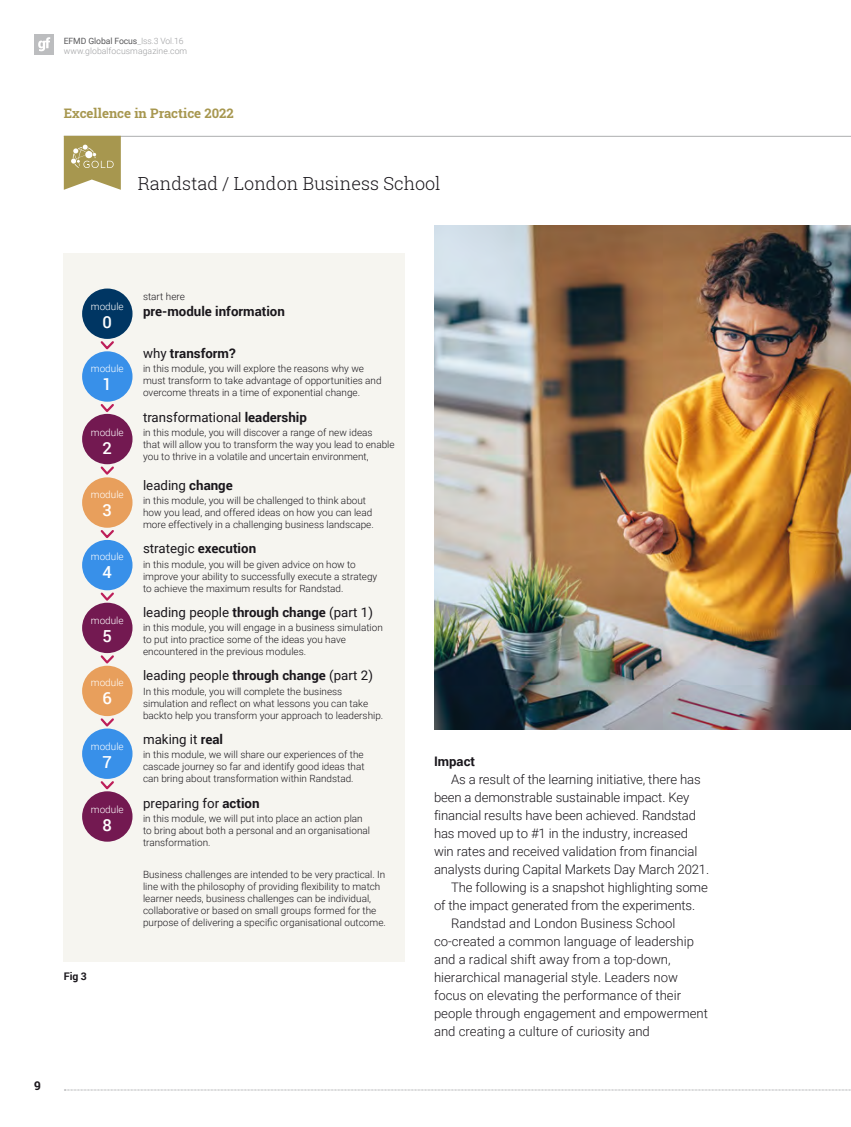
<style>
.page{position:relative;width:851px;height:1127px;background:#fff}
.page>*{position:absolute;margin:0;border:0;box-sizing:border-box;transform-origin:0 0}
.t1{font:300 18px "Roboto Slab";color:#1a171c}
.t2{font:500 16.65px "Roboto";color:#fff}
.t3{font:300 13.2px "Roboto";letter-spacing:-.01em;color:#1a171c}
.t4{font:13.2px "Roboto";color:#1a171c}
.t5{font:700 13.2px "Roboto";color:#1a171c}
.t6{font:700 13.2px "Roboto Slab";color:#a7974f}
.t7{font:700 12px "Roboto Slab";color:#1a171c}
.t8{font:700 10.5px "Roboto";color:#1a171c}
.t9{font:300 9.9px/12px "Roboto";color:#1a171c}
.t10{font:300 9.9px "Roboto";color:#fff}
.t11{font:300 8.7px/10.1px "Roboto";letter-spacing:.01em;color:#9d9ea0}
.s1{font-weight:400;color:#58585a}
.s2{font-weight:400}
.s3{font-weight:700}
</style>
<div class="page">
<div style="left:64px;top:253px;width:341px;height:708px;background:#f6f5f0"></div>
<svg style="left:64px;top:1089px;width:787px;height:1px"></svg>
<div style="left:34px;top:34px;width:20px;height:20px;background:#bcbdbf"></div>
<svg style="left:38px;top:37px;width:12px;height:14px"></svg>
<hr style="left:64px;top:136px;width:786px;height:1px;background:#b1b3b4">
<svg style="left:64px;top:136px;width:57px;height:54px;background:#b5a86c"></svg>
<img style="left:434px;top:226px;width:416px;height:504px">
<div style="left:82px;top:288px;width:50px;height:51px;background:#003663;border-radius:50%"></div>
<div style="left:82px;top:351px;width:50px;height:51px;background:#3890e9;border-radius:50%"></div>
<div style="left:82px;top:414px;width:50px;height:50px;background:#731951;border-radius:50%"></div>
<div style="left:82px;top:477px;width:50px;height:51px;background:#e89f5c;border-radius:50%"></div>
<div style="left:82px;top:540px;width:50px;height:50px;background:#3890e9;border-radius:50%"></div>
<div style="left:82px;top:603px;width:50px;height:50px;background:#731951;border-radius:50%"></div>
<div style="left:82px;top:666px;width:50px;height:50px;background:#e89f5c;border-radius:50%"></div>
<div style="left:82px;top:728px;width:50px;height:51px;background:#3890e9;border-radius:50%"></div>
<div style="left:82px;top:791px;width:50px;height:51px;background:#731951;border-radius:50%"></div>
<svg style="left:100px;top:341px;width:14px;height:11px"></svg>
<svg style="left:100px;top:404px;width:14px;height:10px"></svg>
<svg style="left:100px;top:464px;width:14px;height:11px"></svg>
<svg style="left:100px;top:530px;width:14px;height:10px"></svg>
<svg style="left:100px;top:590px;width:14px;height:13px"></svg>
<svg style="left:100px;top:653px;width:14px;height:13px"></svg>
<svg style="left:100px;top:716px;width:14px;height:13px"></svg>
<svg style="left:100px;top:781px;width:14px;height:9px"></svg>
<p class="t11" style="left:64px;top:35px;width:125px"><span class="s1">EFMD Global Focus</span>_Iss.3 Vol.16 www.globalfocusmagazine.com</p>
<h3 class="t6" style="left:64px;top:104px;width:171px">Excellence in Practice 2022</h3>
<h1 class="t1" style="left:138px;top:171px;width:304px">Randstad / London Business School</h1>
<p class="t10" style="left:91px;top:300px;width:34px">module</p>
<h2 class="t2" style="left:103px;top:311px;width:11px">0</h2>
<p class="t10" style="left:91px;top:362px;width:34px">module</p>
<h2 class="t2" style="left:103px;top:373px;width:11px">1</h2>
<p class="t10" style="left:91px;top:426px;width:34px">module</p>
<h2 class="t2" style="left:103px;top:437px;width:11px">2</h2>
<p class="t10" style="left:91px;top:488px;width:34px">module</p>
<h2 class="t2" style="left:103px;top:499px;width:11px">3</h2>
<p class="t10" style="left:91px;top:550px;width:34px">module</p>
<h2 class="t2" style="left:103px;top:561px;width:11px">4</h2>
<p class="t10" style="left:91px;top:613px;width:34px">module</p>
<h2 class="t2" style="left:103px;top:624px;width:11px">5</h2>
<p class="t10" style="left:91px;top:676px;width:34px">module</p>
<h2 class="t2" style="left:103px;top:687px;width:11px">6</h2>
<p class="t10" style="left:91px;top:740px;width:34px">module</p>
<h2 class="t2" style="left:103px;top:750px;width:11px">7</h2>
<p class="t10" style="left:91px;top:803px;width:34px">module</p>
<h2 class="t2" style="left:103px;top:814px;width:11px">8</h2>
<p class="t8" style="left:64px;top:968px;width:25px">Fig 3</p>
<p class="t9" style="left:143px;top:290px;width:43px">start here</p>
<h3 class="t5" style="left:143px;top:302px;width:143px">pre-module information</h3>
<h3 class="t5" style="left:143px;top:344px;width:94px"><span class="s2">why</span> transform?</h3>
<p class="t9" style="left:143px;top:363px;width:240px">in this module, you will explore the reasons why we must transform to take advantage of opportunities and overcome threats in a time of exponential change.</p>
<h3 class="t4" style="left:143px;top:408px;width:165px">transformational <span class="s3">leadership</span></h3>
<p class="t9" style="left:143px;top:426px;width:253px">in this module, you will discover a range of new ideas<br>that will allow you to transform the way you lead to enable you to thrive in a volatile and uncertain environment,</p>
<h3 class="t4" style="left:143px;top:476px;width:91px">leading <span class="s3">change</span></h3>
<p class="t9" style="left:143px;top:494px;width:232px">in this module, you will be challenged to think about how you lead, and offered ideas on how you can lead more effectively in a challenging business landscape.</p>
<h3 class="t4" style="left:143px;top:539px;width:115px">strategic <span class="s3">execution</span></h3>
<p class="t9" style="left:143px;top:558px;width:236px">in this module, you will be given advice on how to improve your ability to successfully execute a strategy to achieve the maximum results for Randstad.</p>
<h3 class="t4" style="left:143px;top:603px;width:231px">leading people <span class="s3">through change</span> (part 1)</h3>
<p class="t9" style="left:143px;top:621px;width:241px">in this module, you will engage in a business simulation to put into practice some of the ideas you have encountered in the previous modules.</p>
<h3 class="t4" style="left:143px;top:666px;width:231px">leading people <span class="s3">through change</span> (part 2)</h3>
<p class="t9" style="left:143px;top:685px;width:242px">In this module, you will complete the business simulation and reflect on what lessons you can take backto help you transform your approach to leadership.</p>
<h3 class="t4" style="left:143px;top:730px;width:82px">making it <span class="s3">real</span></h3>
<p class="t9" style="left:143px;top:748px;width:223px;text-align:justify">in this module, we will share our experiences of the cascade journey so far and identify good ideas that can bring about transformation within Randstad.</p>
<h3 class="t4" style="left:143px;top:794px;width:118px">preparing for <span class="s3">action</span></h3>
<p class="t9" style="left:143px;top:812px;width:228px">in this module, we will put into place an action plan to bring about both a personal and an organisational transformation.</p>
<p class="t9" style="left:143px;top:868px;width:244px">Business challenges are intended to be very practical. In line with the philosophy of providing flexibility to match learner needs, business challenges can be individual, collaborative or based on small groups formed for the purpose of delivering a specific organisational outcome.</p>
<p class="t7" style="left:34px;top:1077px;width:8px">9</p>
<h3 class="t5" style="left:434px;top:752px;width:43px">Impact</h3>
<h3 class="t3" style="left:451px;top:770px;width:251px">As a result of the learning initiative, there has</h3>
<h3 class="t3" style="left:434px;top:788px;width:257px">been a demonstrable sustainable impact. Key</h3>
<h3 class="t3" style="left:434px;top:806px;width:263px">financial results have been achieved. Randstad</h3>
<h3 class="t3" style="left:434px;top:824px;width:255px">has moved up to #1 in the industry, increased</h3>
<h3 class="t3" style="left:434px;top:842px;width:265px">win rates and received validation from financial</h3>
<h3 class="t3" style="left:434px;top:860px;width:277px">analysts during Capital Markets Day March 2021.</h3>
<h3 class="t3" style="left:451px;top:878px;width:258px">The following is a snapshot highlighting some</h3>
<h3 class="t3" style="left:434px;top:896px;width:263px">of the impact generated from the experiments.</h3>
<h3 class="t3" style="left:451px;top:914px;width:226px">Randstad and London Business School</h3>
<h3 class="t3" style="left:434px;top:932px;width:261px">co-created a common language of leadership</h3>
<h3 class="t3" style="left:434px;top:950px;width:238px">and a radical shift away from a top-down,</h3>
<h3 class="t3" style="left:434px;top:968px;width:245px">hierarchical managerial style. Leaders now</h3>
<h3 class="t3" style="left:434px;top:986px;width:248px">focus on elevating the performance of their</h3>
<h3 class="t3" style="left:434px;top:1004px;width:275px">people through engagement and empowerment</h3>
<h3 class="t3" style="left:434px;top:1022px;width:217px">and creating a culture of curiosity and</h3>
</div>
